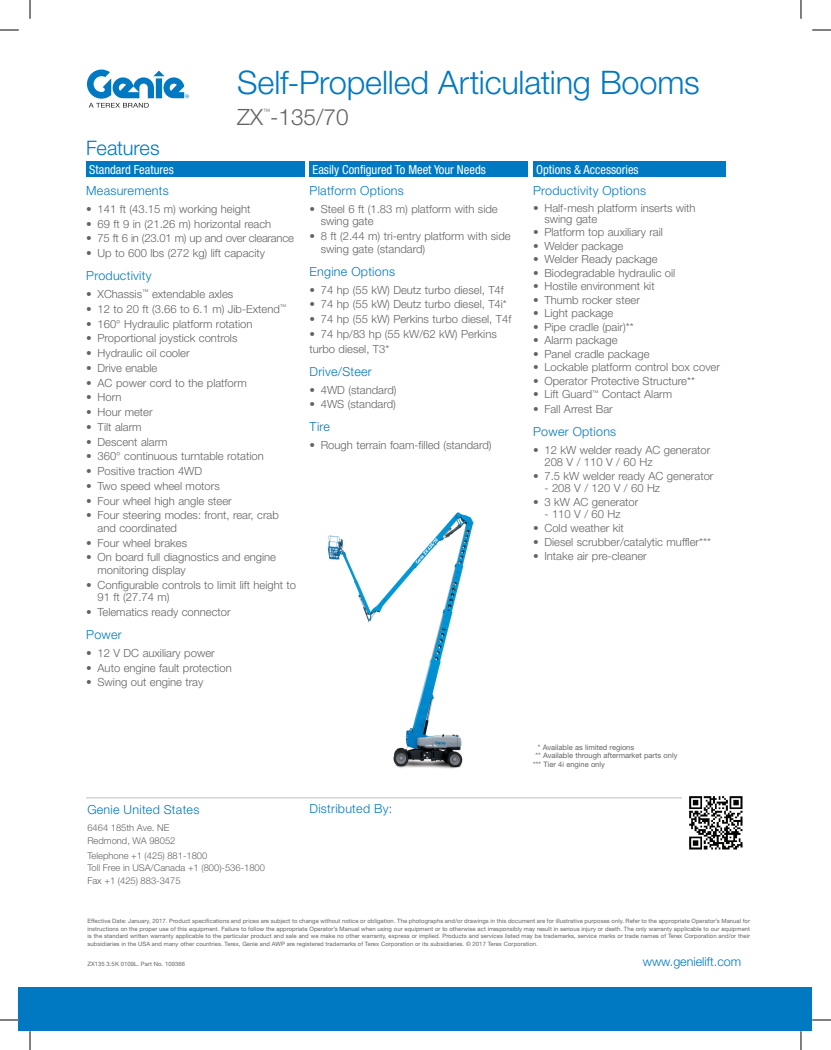
<style>
.page{position:relative;width:831px;height:1050px;background:#fff}
.page>*{position:absolute;margin:0;border:0;box-sizing:border-box;transform-origin:0 0}
.t1{font:300 32.5px "Helvetica Neue LT Std";letter-spacing:-.005em;color:#0079c2}
.t2{font:300 22.5px "Helvetica Neue LT Std";color:#636366}
.t3{font:300 20px "Helvetica Neue LT Std";letter-spacing:-.01em;color:#0079c2}
.t4{font:300 12.5px "Helvetica Neue LT Std";letter-spacing:.02em;color:#0079c2}
.t5{font:condensed 12.5px "Helvetica Neue LT Std";color:#fff}
.t6{font:300 12.5px "Helvetica Neue LT Std";color:#0079c2}
.t7{font:300 11.25px/12.5px "Helvetica Neue LT Std";color:#636366}
.t8{font:300 11.25px "Helvetica Neue LT Std";letter-spacing:-.02em;color:#636366}
.t9{font:300 9.38px/12.5px "Helvetica Neue LT Std";color:#636366}
.t10{font:7.5px "Helvetica Neue LT Std";color:#636366}
.t11{font:300 7.25px "Helvetica Neue LT Std";color:#636366}
.t12{font:6px/7.5px "Helvetica Neue LT Std";letter-spacing:.01em;color:#636366;text-align:justify}
</style>
<div class="page">
<div style="left:19px;top:988px;width:793px;height:43px;background:#0079c2"></div>
<svg style="left:87px;top:70px;width:102px;height:38px"></svg>
<hr style="left:86px;top:798px;width:664px;height:1px;background:#c0bfbf">
<img style="left:327px;top:512px;width:147px;height:257px">
<div style="left:533px;top:162px;width:192px;height:15px;background:#0079c2"></div>
<div style="left:309px;top:162px;width:218px;height:15px;background:#0079c2"></div>
<div style="left:86px;top:162px;width:218px;height:15px;background:#0079c2"></div>
<img style="left:682px;top:796px;width:68px;height:54px">
<svg style="left:0;top:29px;width:19px;height:2px"></svg>
<svg style="left:812px;top:29px;width:19px;height:2px"></svg>
<svg style="left:0;top:1019px;width:19px;height:2px"></svg>
<svg style="left:812px;top:1019px;width:19px;height:2px"></svg>
<svg style="left:29px;top:0;width:2px;height:19px"></svg>
<svg style="left:29px;top:1031px;width:2px;height:19px"></svg>
<svg style="left:800px;top:0;width:1px;height:19px"></svg>
<svg style="left:800px;top:1031px;width:1px;height:19px"></svg>
<h1 class="t1" style="left:237px;top:63px;width:464px">Self-Propelled Articulating Booms</h1>
<h3 class="t3" style="left:86px;top:136px;width:75px">Features</h3>
<p class="t11" style="left:263px;top:107px;width:9px">™</p>
<h2 class="t2" style="left:237px;top:104px;width:113px">ZX -135/70</h2>
<p class="t5" style="left:89px;top:162px;width:86px">Standard Features</p>
<p class="t5" style="left:312px;top:162px;width:175px">Easily Configured To Meet Your Needs</p>
<p class="t4" style="left:86px;top:183px;width:84px">Measurements</p>
<p class="t7" style="left:86px;top:202px;width:166px">• 141 ft (43.15 m) working height</p>
<p class="t7" style="left:86px;top:217px;width:186px">• 69 ft 9 in (21.26 m) horizontal reach</p>
<p class="t8" style="left:86px;top:232px;width:209px">• 75 ft 6 in (23.01 m) up and over clearance</p>
<p class="t7" style="left:86px;top:247px;width:180px">• Up to 600 lbs (272 kg) lift capacity</p>
<p class="t4" style="left:86px;top:268px;width:67px">Productivity</p>
<p class="t7" style="left:86px;top:288px;width:148px">• XChassis<sup>™</sup> extendable axles</p>
<p class="t7" style="left:86px;top:302px;width:202px">• 12 to 20 ft (3.66 to 6.1 m) Jib-Extend<sup>™</sup></p>
<p class="t7" style="left:86px;top:317px;width:168px">• 160° Hydraulic platform rotation</p>
<p class="t7" style="left:86px;top:332px;width:153px">• Proportional joystick controls</p>
<p class="t7" style="left:86px;top:347px;width:105px">• Hydraulic oil cooler</p>
<p class="t7" style="left:86px;top:361px;width:73px">• Drive enable</p>
<p class="t7" style="left:86px;top:376px;width:162px">• AC power cord to the platform</p>
<p class="t7" style="left:86px;top:391px;width:37px">• Horn</p>
<p class="t7" style="left:86px;top:406px;width:68px">• Hour meter</p>
<p class="t7" style="left:86px;top:420px;width:57px">• Tilt alarm</p>
<p class="t7" style="left:86px;top:435px;width:83px">• Descent alarm</p>
<p class="t7" style="left:86px;top:450px;width:179px">• 360° continuous turntable rotation</p>
<p class="t7" style="left:86px;top:465px;width:117px">• Positive traction 4WD</p>
<p class="t7" style="left:86px;top:479px;width:135px">• Two speed wheel motors</p>
<p class="t7" style="left:86px;top:494px;width:147px">• Four wheel high angle steer</p>
<p class="t7" style="left:98px;top:509px;width:183px;text-indent:-11px">• Four steering modes: front, rear, crab and coordinated</p>
<p class="t7" style="left:86px;top:536px;width:102px">• Four wheel brakes</p>
<p class="t7" style="left:98px;top:551px;width:180px;text-indent:-11px">• On board full diagnostics and engine monitoring display</p>
<p class="t7" style="left:98px;top:578px;width:200px;text-indent:-11px">• Configurable controls to limit lift height to<br>91 ft (27.74 m)</p>
<p class="t7" style="left:86px;top:605px;width:146px">• Telematics ready connector</p>
<p class="t4" style="left:86px;top:627px;width:37px">Power</p>
<p class="t7" style="left:86px;top:646px;width:130px">• 12 V DC auxiliary power</p>
<p class="t7" style="left:86px;top:661px;width:147px">• Auto engine fault protection</p>
<p class="t7" style="left:86px;top:676px;width:119px">• Swing out engine tray</p>
<p class="t4" style="left:309px;top:183px;width:96px">Platform Options</p>
<p class="t7" style="left:321px;top:202px;width:178px;text-indent:-11px">• Steel 6 ft (1.83 m) platform with side swing gate</p>
<p class="t7" style="left:321px;top:230px;width:191px;text-indent:-11px">• 8 ft (2.44 m) tri-entry platform with side swing gate (standard)</p>
<p class="t4" style="left:309px;top:263px;width:87px">Engine Options</p>
<p class="t7" style="left:309px;top:283px;width:196px">• 74 hp (55 kW) Deutz turbo diesel, T4f</p>
<p class="t7" style="left:309px;top:298px;width:199px">• 74 hp (55 kW) Deutz turbo diesel, T4i*</p>
<p class="t7" style="left:309px;top:313px;width:203px">• 74 hp (55 kW) Perkins turbo diesel, T4f</p>
<p class="t7" style="left:309px;top:326px;width:189px;line-height:14.8px">• 74 hp/83 hp (55 kW/62 kW) Perkins turbo diesel, T3*</p>
<p class="t4" style="left:309px;top:363px;width:64px">Drive/Steer</p>
<p class="t7" style="left:309px;top:383px;width:88px">• 4WD (standard)</p>
<p class="t7" style="left:309px;top:398px;width:88px">• 4WS (standard)</p>
<p class="t4" style="left:309px;top:419px;width:22px">Tire</p>
<p class="t7" style="left:309px;top:439px;width:184px">• Rough terrain foam-filled (standard)</p>
<p class="t5" style="left:536px;top:162px;width:104px">Options &amp; Accessories</p>
<p class="t4" style="left:533px;top:183px;width:114px">Productivity Options</p>
<p class="t7" style="left:544px;top:202px;width:153px;line-height:11.2px;text-indent:-11px">• Half-mesh platform inserts with swing gate</p>
<p class="t7" style="left:533px;top:226px;width:131px">• Platform top auxiliary rail</p>
<p class="t7" style="left:533px;top:239px;width:92px">• Welder package</p>
<p class="t7" style="left:533px;top:253px;width:126px">• Welder Ready package</p>
<p class="t7" style="left:533px;top:266px;width:144px">• Biodegradable hydraulic oil</p>
<p class="t7" style="left:533px;top:280px;width:123px">• Hostile environment kit</p>
<p class="t7" style="left:533px;top:293px;width:108px">• Thumb rocker steer</p>
<p class="t7" style="left:533px;top:307px;width:82px">• Light package</p>
<p class="t7" style="left:533px;top:320px;width:102px">• Pipe cradle (pair)**</p>
<p class="t7" style="left:533px;top:334px;width:86px">• Alarm package</p>
<p class="t7" style="left:533px;top:347px;width:118px">• Panel cradle package</p>
<p class="t7" style="left:533px;top:361px;width:188px">• Lockable platform control box cover</p>
<p class="t7" style="left:533px;top:374px;width:163px">• Operator Protective Structure**</p>
<p class="t7" style="left:533px;top:388px;width:140px">• Lift Guard<sup>™</sup> Contact Alarm</p>
<p class="t7" style="left:533px;top:403px;width:81px">• Fall Arrest Bar</p>
<p class="t4" style="left:533px;top:424px;width:85px">Power Options</p>
<p class="t7" style="left:544px;top:444px;width:167px;line-height:11.9px;text-indent:-11px">• 12 kW welder ready AC generator<br>208 V / 110 V / 60 Hz</p>
<p class="t7" style="left:533px;top:470px;width:182px">• 7.5 kW welder ready AC generator</p>
<p class="t7" style="left:544px;top:482px;width:117px">- 208 V / 120 V / 60 Hz</p>
<p class="t7" style="left:533px;top:496px;width:107px">• 3 kW AC generator</p>
<p class="t7" style="left:544px;top:508px;width:78px">- 110 V / 60 Hz</p>
<p class="t7" style="left:533px;top:522px;width:92px">• Cold weather kit</p>
<p class="t7" style="left:533px;top:536px;width:179px">• Diesel scrubber/catalytic muffler***</p>
<p class="t7" style="left:533px;top:550px;width:115px">• Intake air pre-cleaner</p>
<p class="t4" style="left:87px;top:802px;width:113px">Genie United States</p>
<p class="t9" style="left:87px;top:821px;width:90px">6464 185th Ave. NE<br>Redmond, WA 98052</p>
<p class="t9" style="left:87px;top:849px;width:179px">Telephone +1 (425) 881-1800<br>Toll Free in USA/Canada +1 (800)-536-1800<br>Fax +1 (425) 883-3475</p>
<p class="t4" style="left:309px;top:801px;width:84px">Distributed By:</p>
<p class="t10" style="left:538px;top:742px;width:98px">* Available as limited regions</p>
<p class="t10" style="left:535px;top:751px;width:143px">** Available through aftermarket parts only</p>
<p class="t10" style="left:533px;top:760px;width:73px">*** Tier 4i engine only</p>
<p class="t12" style="left:87px;top:917px;width:664px">Effective Date: January, 2017. Product specifications and prices are subject to change without notice or obligation. The photographs and/or drawings in this document are for illustrative purposes only. Refer to the appropriate Operator’s Manual for instructions on the proper use of this equipment. Failure to follow the appropriate Operator’s Manual when using our equipment or to otherwise act irresponsibly may result in serious injury or death. The only warranty applicable to our equipment is the standard written warranty applicable to the particular product and sale and we make no other warranty, express or implied. Products and services listed may be trademarks, service marks or trade names of Terex Corporation and/or their subsidiaries in the USA and many other countries. Terex, Genie and AWP are registered trademarks of Terex Corporation or its subsidiaries. © 2017 Terex Corporation.</p>
<p class="t12" style="left:87px;top:960px;width:99px">ZX135 3.5K 0109L. Part No. 109366</p>
<p class="t6" style="left:642px;top:954px;width:100px">www.genielift.com</p>
</div>
